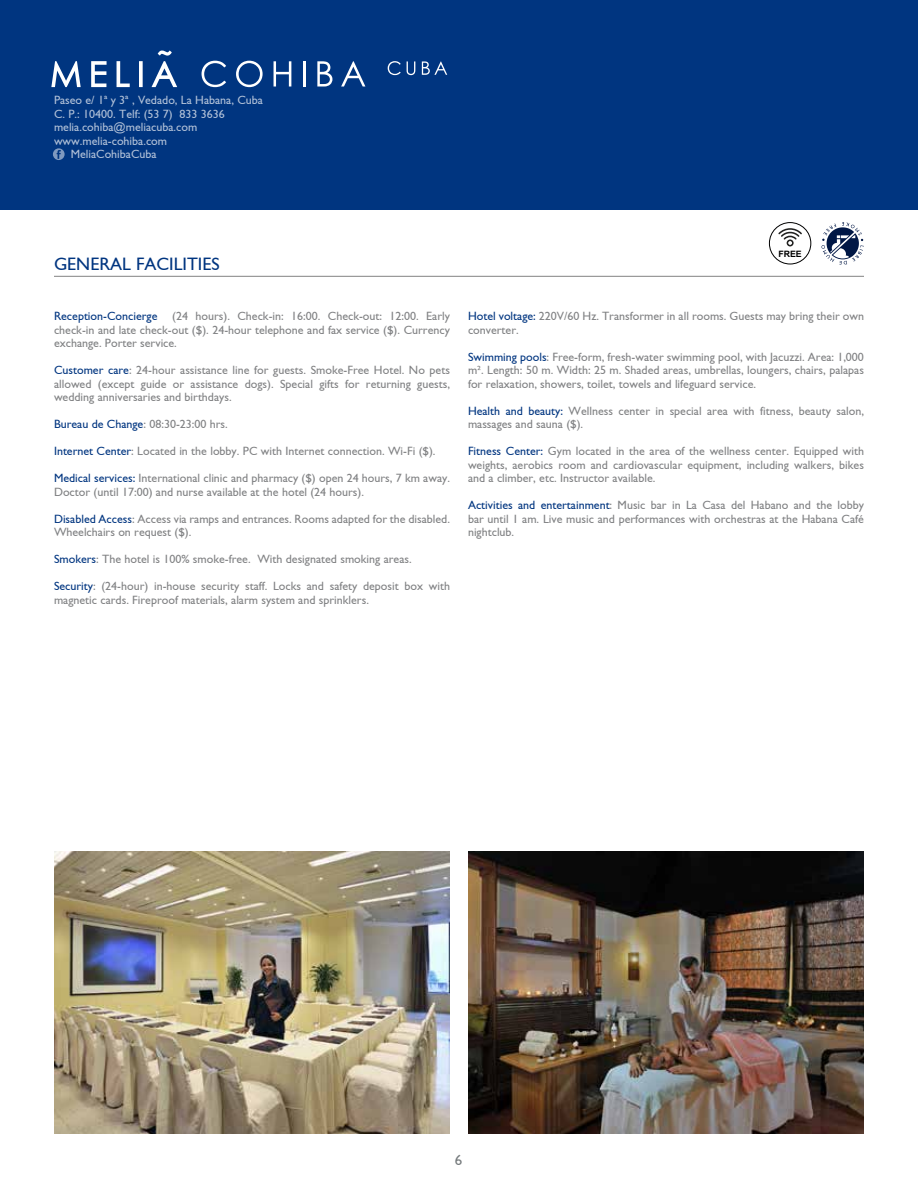
<style>
.page{position:relative;width:918px;height:1188px;background:#fff}
.page>*{position:absolute;margin:0;border:0;box-sizing:border-box;transform-origin:0 0}
.t1{font:18px "Gill Sans";color:#003580}
.t2{font:15px "Gill Sans";color:#767b7d}
.t3{font:12px/13.5px "Gill Sans";color:#808183;text-align:justify}
.t4{font:12px "Gill Sans";color:#fff}
.t5{font:700 8.7px "Arial";color:#000}
.s1{color:#003580}
</style>
<div class="page">
<div style="left:0;top:0;width:918px;height:210px;background:#003580"></div>
<svg style="left:202px;top:61px;width:24px;height:26px"></svg>
<svg style="left:236px;top:61px;width:27px;height:26px"></svg>
<svg style="left:274px;top:61px;width:17px;height:26px"></svg>
<hr style="left:303px;top:61px;width:3px;height:26px;background:#fff">
<svg style="left:317px;top:61px;width:15px;height:26px"></svg>
<svg style="left:341px;top:61px;width:24px;height:26px"></svg>
<svg style="left:51px;top:50px;width:126px;height:37px"></svg>
<svg style="left:388px;top:61px;width:13px;height:14px"></svg>
<svg style="left:407px;top:61px;width:8px;height:14px"></svg>
<svg style="left:422px;top:61px;width:25px;height:14px"></svg>
<svg style="left:53px;top:148px;width:12px;height:12px"></svg>
<hr style="left:54px;top:276px;width:810px;height:1px;background:#000">
<img style="left:54px;top:851px;width:396px;height:283px">
<img style="left:468px;top:851px;width:396px;height:283px">
<svg style="left:821px;top:222px;width:43px;height:43px"></svg>
<svg style="left:778px;top:228px;width:24px;height:18px"></svg>
<div style="left:769px;top:222px;width:42px;height:42px;border:1px solid #000;border-radius:50%"></div>
<p class="t4" style="left:54px;top:93px;width:210px">Paseo e/ 1ª y 3ª , Vedado, La Habana, Cuba</p>
<p class="t4" style="left:54px;top:107px;width:172px">C. P.: 10400. Telf: (53 7) 833 3636</p>
<p class="t4" style="left:54px;top:120px;width:145px">melia.cohiba@meliacuba.com</p>
<p class="t4" style="left:54px;top:134px;width:115px">www.melia-cohiba.com</p>
<p class="t4" style="left:71px;top:147px;width:87px">MeliaCohibaCuba</p>
<h1 class="t1" style="left:54px;top:254px;width:167px">GENERAL FACILITIES</h1>
<p class="t3" style="left:54px;top:309px;width:398px"><span class="s1">Reception-Concierge</span> (24 hours). Check-in: 16:00. Check-out: 12:00. Early check-in and late check-out ($). 24-hour telephone and fax service ($). Currency exchange. Porter service.</p>
<p class="t3" style="left:54px;top:363px;width:398px"><span class="s1">Customer care</span>: 24-hour assistance line for guests. Smoke-Free Hotel. No pets allowed (except guide or assistance dogs). Special gifts for returning guests, wedding anniversaries and birthdays.</p>
<p class="t3" style="left:54px;top:417px;width:175px"><span class="s1">Bureau de Change</span>: 08:30-23:00 hrs.</p>
<p class="t3" style="left:54px;top:444px;width:383px"><span class="s1">Internet Center</span>: Located in the lobby. PC with Internet connection. Wi-Fi ($).</p>
<p class="t3" style="left:54px;top:471px;width:398px"><span class="s1">Medical services:</span> International clinic and pharmacy ($) open 24 hours, 7 km away.<br>Doctor (until 17:00) and nurse available at the hotel (24 hours).</p>
<p class="t3" style="left:54px;top:512px;width:398px"><span class="s1">Disabled Access</span>: Access via ramps and entrances. Rooms adapted for the disabled.<br>Wheelchairs on request ($).</p>
<p class="t3" style="left:54px;top:552px;width:359px"><span class="s1">Smokers</span>: The hotel is 100% smoke-free. With designated smoking areas.</p>
<p class="t3" style="left:54px;top:579px;width:398px"><span class="s1">Security</span>: (24-hour) in-house security staff. Locks and safety deposit box with magnetic cards. Fireproof materials, alarm system and sprinklers.</p>
<p class="t5" style="left:778px;top:248px;width:25px">FREE</p>
<p class="t3" style="left:468px;top:309px;width:398px"><span class="s1">Hotel voltage:</span> 220V/60 Hz. Transformer in all rooms. Guests may bring their own converter.</p>
<p class="t3" style="left:468px;top:350px;width:397px"><span class="s1">Swimming pools</span>: Free-form, fresh-water swimming pool, with Jacuzzi. Area: 1,000 m². Length: 50 m. Width: 25 m. Shaded areas, umbrellas, loungers, chairs, palapas for relaxation, showers, toilet, towels and lifeguard service.</p>
<p class="t3" style="left:468px;top:404px;width:398px"><span class="s1">Health and beauty:</span> Wellness center in special area with fitness, beauty salon, massages and sauna ($).</p>
<p class="t3" style="left:468px;top:444px;width:398px"><span class="s1">Fitness Center:</span> Gym located in the area of the wellness center. Equipped with weights, aerobics room and cardiovascular equipment, including walkers, bikes and a climber, etc. Instructor available.</p>
<p class="t3" style="left:468px;top:498px;width:398px"><span class="s1">Activities and entertainment</span>: Music bar in La Casa del Habano and the lobby bar until 1 am. Live music and performances with orchestras at the Habana Café nightclub.</p>
<p class="t2" style="left:455px;top:1151px;width:9px">6</p>
</div>
